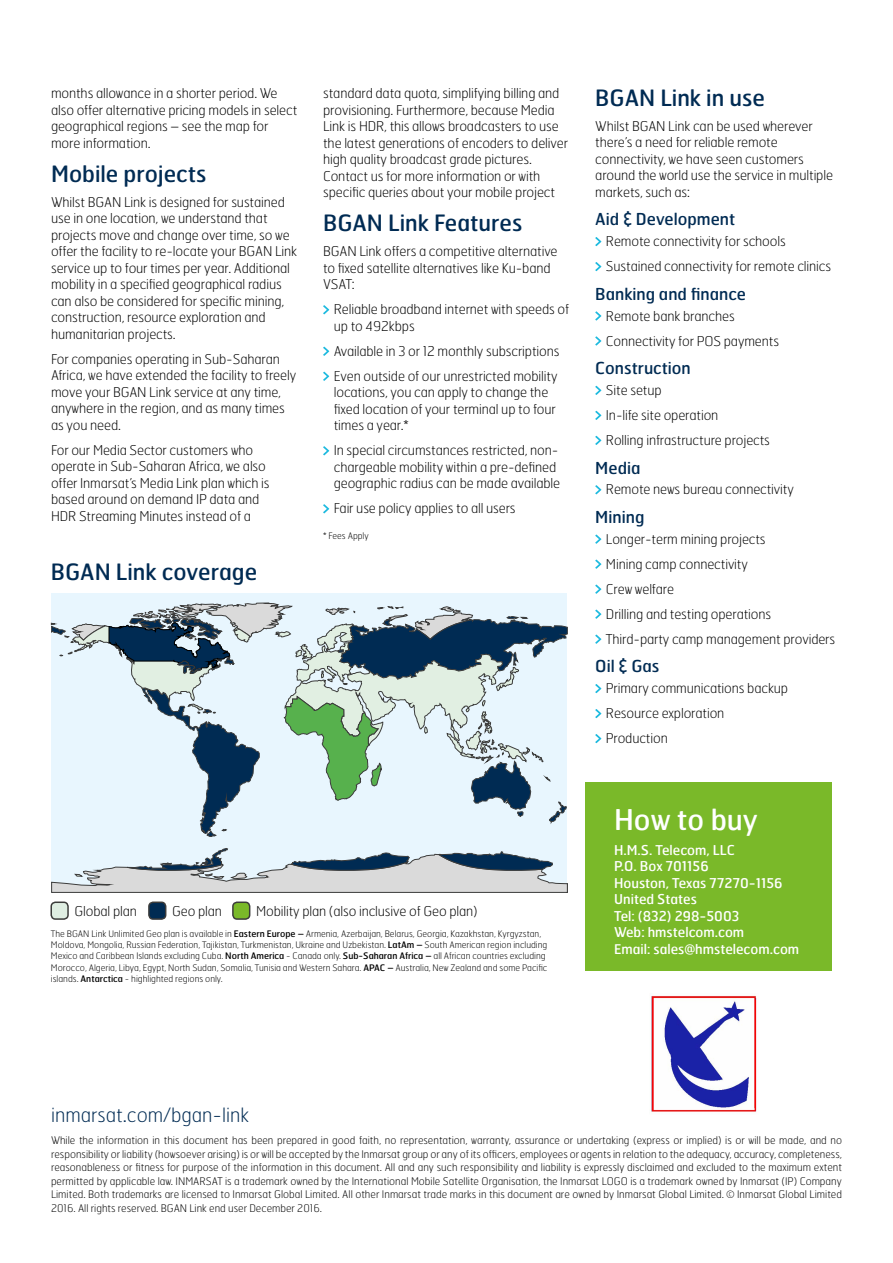
<style>
.page{position:relative;width:893px;height:1263px;background:#fff}
.page>*{position:absolute;margin:0;border:0;box-sizing:border-box;transform-origin:0 0}
.t1{font:28.5px "Hermes";color:#fff}
._04_Medium_Header_Bl{font:22.5px "Hermes";color:#002b53}
._06_Copy{font:22.5px "Hermes";color:#002b53}
._08_Ts___Cs{font:22.5px "Hermes";color:#002b53}
._09_url{font:100 19.5px "Hermes";color:#002b53}
._04_Small_Header_Blu{font:16.5px "Hermes";color:#002b53}
._06_Copy-2{font:100 13.5px/16.5px "Hermes";letter-spacing:-.01em;color:#000}
._06_Copy_Bullets{font:100 13.5px/16.5px "Hermes";letter-spacing:-.01em;color:#000}
._06_Partner_address{font:100 13.5px/16.5px "Hermes";letter-spacing:-.01em;color:#000}
.t2{font:13.5px/16.5px "Hermes";color:#fff}
._09_Legal{font:100 10.5px/13.5px "Hermes";color:#000;text-align:justify}
._08_Ts___Cs-2{font:100 9px/11.2px "Hermes";color:#000}
._06_Copy_Bullets-2{font:100 9px "Hermes";color:#000}
.s1{font-weight:400}
</style>
<div class="page">
<svg style="left:323px;top:305px;width:6px;height:9px"></svg>
<svg style="left:323px;top:347px;width:6px;height:9px"></svg>
<svg style="left:323px;top:372px;width:6px;height:9px"></svg>
<svg style="left:323px;top:446px;width:6px;height:9px"></svg>
<svg style="left:323px;top:504px;width:6px;height:9px"></svg>
<svg style="left:595px;top:237px;width:6px;height:9px"></svg>
<svg style="left:595px;top:262px;width:6px;height:9px"></svg>
<svg style="left:595px;top:311px;width:6px;height:10px"></svg>
<svg style="left:595px;top:336px;width:6px;height:10px"></svg>
<svg style="left:595px;top:386px;width:6px;height:9px"></svg>
<svg style="left:595px;top:411px;width:6px;height:9px"></svg>
<svg style="left:595px;top:436px;width:6px;height:9px"></svg>
<svg style="left:595px;top:485px;width:6px;height:9px"></svg>
<svg style="left:595px;top:534px;width:6px;height:10px"></svg>
<svg style="left:595px;top:559px;width:6px;height:10px"></svg>
<svg style="left:595px;top:584px;width:6px;height:10px"></svg>
<svg style="left:595px;top:610px;width:6px;height:9px"></svg>
<svg style="left:595px;top:635px;width:6px;height:9px"></svg>
<svg style="left:595px;top:684px;width:6px;height:9px"></svg>
<svg style="left:595px;top:709px;width:6px;height:9px"></svg>
<svg style="left:595px;top:734px;width:6px;height:9px"></svg>
<div style="left:51px;top:593px;width:516px;height:299px;background:#e8f6fe"></div>
<svg style="left:51px;top:848px;width:517px;height:44px"></svg>
<svg style="left:51px;top:603px;width:517px;height:234px"></svg>
<div style="left:51px;top:902px;width:17px;height:17px;background:#dfeee2;border-radius:4px"></div>
<div style="left:50px;top:901px;width:19px;height:19px;border:2px solid #3c3c3b;border-radius:4px"></div>
<div style="left:149px;top:902px;width:17px;height:17px;background:#002b53;border-radius:4px"></div>
<div style="left:148px;top:901px;width:18px;height:19px;border:2px solid #3c3c3b;border-radius:4px"></div>
<div style="left:233px;top:902px;width:17px;height:17px;background:#7ab929;border-radius:4px"></div>
<div style="left:232px;top:901px;width:18px;height:19px;border:2px solid #3c3c3b;border-radius:4px"></div>
<div style="left:585px;top:782px;width:246px;height:189px;background:#7ab929"></div>
<img style="left:651px;top:995px;width:106px;height:117px">
<p class="_06_Copy-2" style="left:51px;top:85px;width:248px">months allowance in a shorter period. We also offer alternative pricing models in select geographical regions – see the map for more information.</p>
<p class="_04_Medium_Header_Bl" style="left:51px;top:159px;width:157px">Mobile projects</p>
<p class="_06_Copy-2" style="left:51px;top:193px;width:248px">Whilst BGAN Link is designed for sustained use in one location, we understand that projects move and change over time, so we offer the facility to re-locate your BGAN Link service up to four times per year. Additional mobility in a specified geographical radius can also be considered for specific mining, construction, resource exploration and humanitarian projects.</p>
<p class="_06_Copy-2" style="left:51px;top:350px;width:247px">For companies operating in Sub-Saharan Africa, we have extended the facility to freely move your BGAN Link service at any time, anywhere in the region, and as many times as you need.</p>
<p class="_06_Partner_address" style="left:51px;top:441px;width:220px">For our Media Sector customers who operate in Sub-Saharan Africa, we also offer Inmarsat’s Media Link plan which is based around on demand IP data and HDR Streaming Minutes instead of a</p>
<p class="_04_Medium_Header_Bl" style="left:51px;top:557px;width:208px">BGAN Link coverage</p>
<p class="_06_Partner_address" style="left:323px;top:85px;width:246px">standard data quota, simplifying billing and provisioning. Furthermore, because Media Link is HDR, this allows broadcasters to use the latest generations of encoders to deliver high quality broadcast grade pictures.</p>
<p class="_06_Copy-2" style="left:323px;top:167px;width:233px">Contact us for more information or with specific queries about your mobile project</p>
<p class="_06_Copy" style="left:323px;top:209px;width:201px">BGAN Link Features</p>
<p class="_06_Copy-2" style="left:323px;top:243px;width:236px">BGAN Link offers a competitive alternative to fixed satellite alternatives like Ku-band<br>VSAT:</p>
<p class="_06_Copy_Bullets" style="left:334px;top:301px;width:237px">Reliable broadband internet with speeds of up to 492kbps</p>
<p class="_06_Copy_Bullets" style="left:334px;top:342px;width:227px">Available in 3 or 12 monthly subscriptions</p>
<p class="_06_Copy_Bullets" style="left:334px;top:367px;width:225px">Even outside of our unrestricted mobility locations, you can apply to change the fixed location of your terminal up to four times a year.*</p>
<p class="_06_Copy_Bullets" style="left:334px;top:442px;width:228px">In special circumstances restricted, non&shy;chargeable mobility within a pre-defined geographic radius can be made available</p>
<p class="_06_Copy_Bullets" style="left:334px;top:500px;width:183px">Fair use policy applies to all users</p>
<p class="_06_Copy_Bullets-2" style="left:323px;top:530px;width:47px">* Fees Apply</p>
<p class="_06_Copy-2" style="left:256px;top:903px;width:223px">Mobility plan (also inclusive of Geo plan)</p>
<p class="_06_Copy-2" style="left:75px;top:903px;width:64px">Global plan</p>
<p class="_06_Copy-2" style="left:172px;top:903px;width:51px">Geo plan</p>
<p class="_08_Ts___Cs-2" style="left:51px;top:928px;width:498px">The BGAN Link Unlimited Geo plan is available in <span class="s1">Eastern Europe –</span> Armenia, Azerbaijan, Belarus, Georgia, Kazakhstan, Kyrgyzstan, Moldova, Mongolia, Russian Federation, Tajikistan, Turkmenistan, Ukraine and Uzbekistan. <span class="s1">LatAm –</span> South American region including Mexico and Caribbean Islands excluding Cuba. <span class="s1">North America</span> - Canada only. <span class="s1">Sub-Saharan Africa –</span> all African countries excluding Morocco, Algeria, Libya, Egypt, North Sudan, Somalia, Tunisia and Western Sahara. <span class="s1">APAC –</span> Australia, New Zealand and some Pacific islands. <span class="s1">Antarctica</span> - highlighted regions only.</p>
<p class="_08_Ts___Cs" style="left:595px;top:83px;width:171px">BGAN Link in use</p>
<p class="_06_Copy-2" style="left:595px;top:117px;width:239px">Whilst BGAN Link can be used wherever there’s a need for reliable remote connectivity, we have seen customers around the world use the service in multiple markets, such as:</p>
<p class="_04_Small_Header_Blu" style="left:595px;top:209px;width:141px">Aid &amp; Development</p>
<p class="_06_Copy_Bullets" style="left:606px;top:233px;width:181px">Remote connectivity for schools</p>
<p class="_06_Copy_Bullets" style="left:606px;top:258px;width:227px">Sustained connectivity for remote clinics</p>
<p class="_04_Small_Header_Blu" style="left:595px;top:283px;width:152px">Banking and finance</p>
<p class="_06_Copy_Bullets" style="left:606px;top:307px;width:130px">Remote bank branches</p>
<p class="_06_Copy_Bullets" style="left:606px;top:332px;width:175px">Connectivity for POS payments</p>
<p class="_04_Small_Header_Blu" style="left:595px;top:358px;width:97px">Construction</p>
<p class="_06_Copy_Bullets" style="left:606px;top:381px;width:57px">Site setup</p>
<p class="_06_Copy_Bullets" style="left:606px;top:406px;width:114px">In-life site operation</p>
<p class="_06_Copy_Bullets" style="left:606px;top:431px;width:166px">Rolling infrastructure projects</p>
<p class="_04_Small_Header_Blu" style="left:595px;top:457px;width:47px">Media</p>
<p class="_06_Copy_Bullets" style="left:606px;top:481px;width:189px">Remote news bureau connectivity</p>
<p class="_04_Small_Header_Blu" style="left:595px;top:506px;width:51px">Mining</p>
<p class="_06_Copy_Bullets" style="left:606px;top:530px;width:161px">Longer-term mining projects</p>
<p class="_06_Copy_Bullets" style="left:606px;top:555px;width:144px">Mining camp connectivity</p>
<p class="_06_Copy_Bullets" style="left:606px;top:580px;width:70px">Crew welfare</p>
<p class="_06_Copy_Bullets" style="left:606px;top:605px;width:167px">Drilling and testing operations</p>
<p class="_06_Copy_Bullets" style="left:606px;top:630px;width:231px">Third-party camp management providers</p>
<p class="_04_Small_Header_Blu" style="left:595px;top:656px;width:66px">Oil &amp; Gas</p>
<p class="_06_Copy_Bullets" style="left:606px;top:680px;width:184px">Primary communications backup</p>
<p class="_06_Copy_Bullets" style="left:606px;top:705px;width:120px">Resource exploration</p>
<p class="_06_Copy_Bullets" style="left:606px;top:730px;width:63px">Production</p>
<h1 class="t1" style="left:614px;top:801px;width:145px">How to buy</h1>
<p class="t2" style="left:614px;top:841px;width:187px">H.M.S. Telecom, LLC<br>P.O. Box 701156<br>Houston, Texas 77270-1156<br>United States<br>Tel: (832) 298-5003<br>Web: hmstelcom.com<br>Email: sales@hmstelecom.com</p>
<p class="_09_url" style="left:51px;top:1103px;width:200px">inmarsat.com/bgan-link</p>
<p class="_09_Legal" style="left:51px;top:1133px;width:792px">While the information in this document has been prepared in good faith, no representation, warranty, assurance or undertaking (express or implied) is or will be made, and no responsibility or liability (howsoever arising) is or will be accepted by the Inmarsat group or any of its officers, employees or agents in relation to the adequacy, accuracy, completeness, reasonableness or fitness for purpose of the information in this document. All and any such responsibility and liability is expressly disclaimed and excluded to the maximum extent permitted by applicable law. INMARSAT is a trademark owned by the International Mobile Satellite Organisation, the Inmarsat LOGO is a trademark owned by Inmarsat (IP) Company Limited. Both trademarks are licensed to Inmarsat Global Limited. All other Inmarsat trade marks in this document are owned by Inmarsat Global Limited. © Inmarsat Global Limited 2016. All rights reserved. BGAN Link end user December 2016.</p>
</div>
